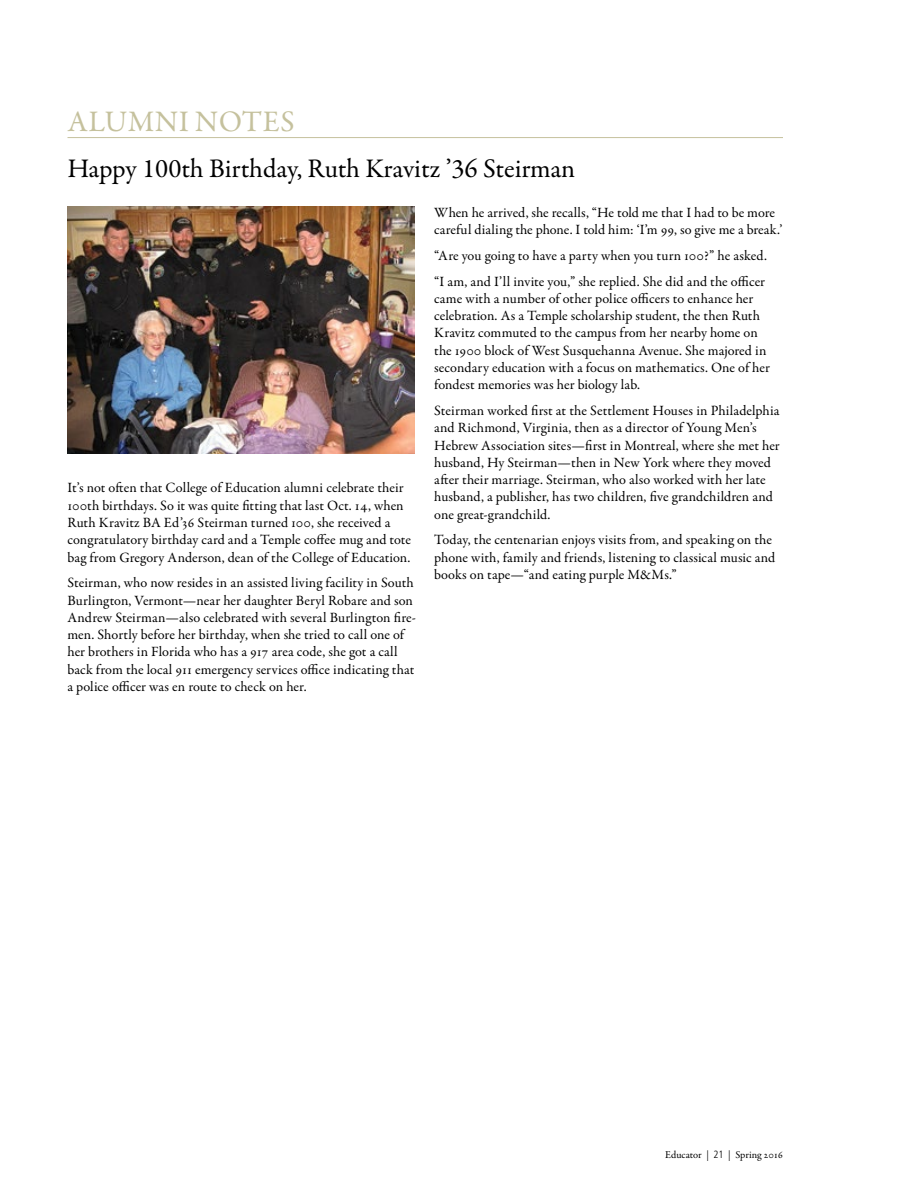
<style>
.page{position:relative;width:918px;height:1188px;background:#fff}
.page>*{position:absolute;margin:0;border:0;box-sizing:border-box;transform-origin:0 0}
.t1{font:30px "Garamond Premr Pro";letter-spacing:.02em;color:#c5c19d}
.t2{font:27px "Garamond Premr Pro";letter-spacing:-.005em;color:#000}
.t3{font:14.25px/17.2px "Garamond Premr Pro";letter-spacing:.005em;color:#000}
.t4{font:10.5px "Garamond Premr Pro";color:#000}
.s1{font-family:"Helvetica Neue LT Std";font-weight:100;font-size:15px}
.s2{font-family:"Frutiger LT Std";font-weight:300;font-stretch:condensed}
</style>
<div class="page">
<img style="left:68px;top:206px;width:346px;height:248px">
<hr style="left:68px;top:137px;width:715px;height:1px;background:#c5c19d">
<h2 class="t1" style="left:68px;top:104px;width:228px">ALUMNI NOTES</h2>
<h3 class="t2" style="left:68px;top:152px;width:509px">Happy 100th Birthday, Ruth Kravitz ’36 Steirman</h3>
<p class="t3" style="left:68px;top:480px;width:345px">It’s not often that College of Education alumni celebrate their 100th birthdays. So it was quite fitting that last Oct. 14, when Ruth Kravitz BA Ed’36 Steirman turned 100, she received a congratulatory birthday card and a Temple coffee mug and tote bag from Gregory Anderson, dean of the College of Education.</p>
<p class="t3" style="left:68px;top:575px;width:350px">Steirman, who now resides in an assisted living facility in South Burlington, Vermont—near her daughter Beryl Robare and son Andrew Steirman—also celebrated with several Burlington fire&shy;men. Shortly before her birthday, when she tried to call one of her brothers in Florida who has a 917 area code, she got a call back from the local 911 emergency services office indicating that a police officer was en route to check on her.</p>
<p class="t3" style="left:434px;top:204px;width:350px">When he arrived, she recalls, “He told me that I had to be more careful dialing the phone. I told him: ‘I’m 99, so give me a break.’</p>
<p class="t3" style="left:434px;top:247px;width:334px">“Are you going to have a party when you turn 100?” he asked.</p>
<p class="t3" style="left:434px;top:273px;width:337px">“I am, and I’ll invite you,” she replied. She did and the officer came with a number of other police officers to enhance her celebration. As a Temple scholarship student, the then Ruth Kravitz commuted to the campus from her nearby home on the 1900 block of West Susquehanna Avenue. She majored in secondary education with a focus on mathematics. One of her fondest memories was her biology lab.</p>
<p class="t3" style="left:434px;top:402px;width:347px">Steirman worked first at the Settlement Houses in Philadelphia and Richmond, Virginia, then as a director of Young Men’s Hebrew Association sites—first in Montreal, where she met her husband, Hy Steirman—then in New York where they moved after their marriage. Steirman, who also worked with her late husband, a publisher, has two children, five grandchildren and one great-grandchild.</p>
<p class="t3" style="left:434px;top:532px;width:343px">Today, the centenarian enjoys visits from, and speaking on the phone with, family and friends, listening to classical music and books on tape—“and eating purple M&amp;Ms.”</p>
<p class="t4" style="left:665px;top:1148px;width:119px">Educator <span class="s1">l</span> <span class="s2">21</span> <span class="s1">l</span> Spring 2016</p>
</div>
